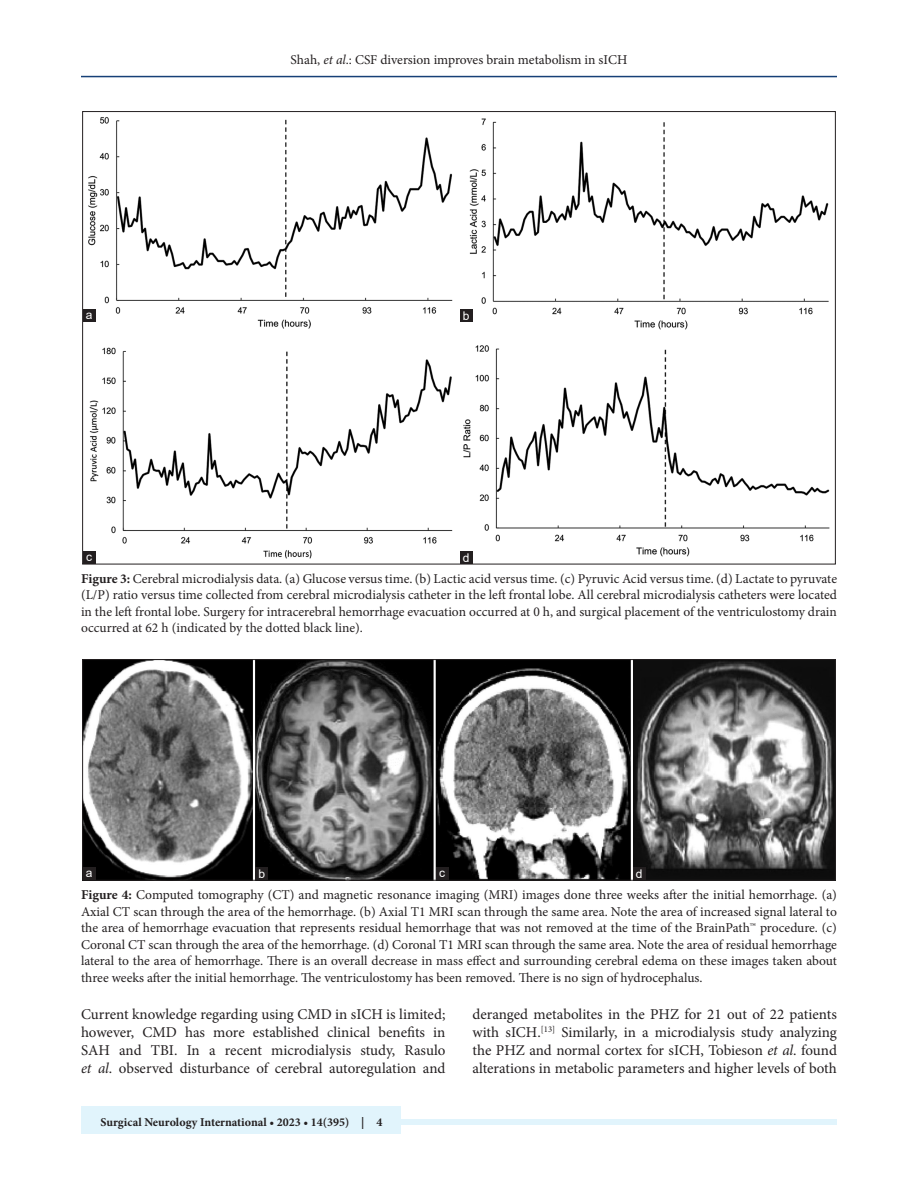
<style>
.page{position:relative;width:918px;height:1188px;background:#fff}
.page>*{position:absolute;margin:0;border:0;box-sizing:border-box;transform-origin:0 0}
.TX{font:15px/18px "Minion Pro";color:#231f20;text-align:justify}
.FGC{font:13.5px/16.5px "Minion Pro";color:#231f20;text-align:justify}
.t1{font:700 12px "Minion Pro";color:#231f20}
.LABEL{font:12px "Arial";color:#fff}
.s1{font-style:italic}
.s2{font-weight:700}
</style>
<div class="page">
<hr style="left:81px;top:76px;width:756px;height:1px;background:#164077">
<div style="left:81px;top:1119px;width:756px;height:6px;background:#e1f4fc"></div>
<div style="left:81px;top:1106px;width:319px;height:28px;background:#e1f4fc"></div>
<img style="left:84px;top:661px;width:750px;height:217px">
<div style="left:82px;top:659px;width:754px;height:221px;border:1px solid #231f20"></div>
<div style="left:633px;top:867px;width:12px;height:13px;background:#231f20"></div>
<div style="left:436px;top:867px;width:13px;height:13px;background:#231f20"></div>
<div style="left:255px;top:867px;width:13px;height:13px;background:#231f20"></div>
<div style="left:83px;top:868px;width:12px;height:12px;background:#231f20"></div>
<img style="left:88px;top:117px;width:742px;height:445px">
<div style="left:460px;top:551px;width:12px;height:13px;background:#231f20"></div>
<div style="left:83px;top:551px;width:13px;height:13px;background:#231f20"></div>
<div style="left:460px;top:309px;width:12px;height:13px;background:#231f20"></div>
<div style="left:83px;top:309px;width:12px;height:13px;background:#231f20"></div>
<p class="FGC" style="left:291px;top:51px;width:338px">Shah, <span class="s1">et al</span>.: CSF diversion improves brain metabolism in sICH</p>
<p class="LABEL" style="left:86px;top:307px;width:8px">a</p>
<p class="LABEL" style="left:463px;top:308px;width:8px">b</p>
<p class="LABEL" style="left:86px;top:548px;width:7px">c</p>
<p class="LABEL" style="left:463px;top:549px;width:8px">d</p>
<p class="FGC" style="left:81px;top:570px;width:758px"><span class="s2">Figure 3:</span> Cerebral microdialysis data. (a) Glucose versus time. (b) Lactic acid versus time. (c) Pyruvic Acid versus time. (d) Lactate to pyruvate (L/P) ratio versus time collected from cerebral microdialysis catheter in the left frontal lobe. All cerebral microdialysis catheters were located in the left frontal lobe. Surgery for intracerebral hemorrhage evacuation occurred at 0 h, and surgical placement of the ventriculostomy drain occurred at 62 h (indicated by the dotted black line).</p>
<p class="LABEL" style="left:86px;top:865px;width:8px">a</p>
<p class="LABEL" style="left:258px;top:866px;width:8px">b</p>
<p class="LABEL" style="left:439px;top:865px;width:7px">c</p>
<p class="LABEL" style="left:636px;top:866px;width:8px">d</p>
<p class="FGC" style="left:81px;top:887px;width:758px"><span class="s2">Figure 4:</span> Computed tomography (CT) and magnetic resonance imaging (MRI) images done three weeks after the initial hemorrhage. (a)<br>Axial CT scan through the area of the hemorrhage. (b) Axial T1 MRI scan through the same area. Note the area of increased signal lateral to the area of hemorrhage evacuation that represents residual hemorrhage that was not removed at the time of the BrainPath™ procedure. (c)<br>Coronal CT scan through the area of the hemorrhage. (d) Coronal T1 MRI scan through the same area. Note the area of residual hemorrhage lateral to the area of hemorrhage. There is an overall decrease in mass effect and surrounding cerebral edema on these images taken about three weeks after the initial hemorrhage. The ventriculostomy has been removed. There is no sign of hydrocephalus.</p>
<p class="TX" style="left:81px;top:1006px;width:366px">Current knowledge regarding using CMD in sICH is limited; however, CMD has more established clinical benefits in SAH and TBI. In a recent microdialysis study, Rasulo <span class="s1">et al</span>. observed disturbance of cerebral autoregulation and</p>
<p class="TX" style="left:472px;top:1006px;width:366px">deranged metabolites in the PHZ for 21 out of 22 patients with sICH.<sup>[13]</sup> Similarly, in a microdialysis study analyzing the PHZ and normal cortex for sICH, Tobieson <span class="s1">et al</span>. found alterations in metabolic parameters and higher levels of both</p>
<p class="t1" style="left:100px;top:1113px;width:284px">Surgical Neurology International • 2023 • 14(395) | 4</p>
</div>
